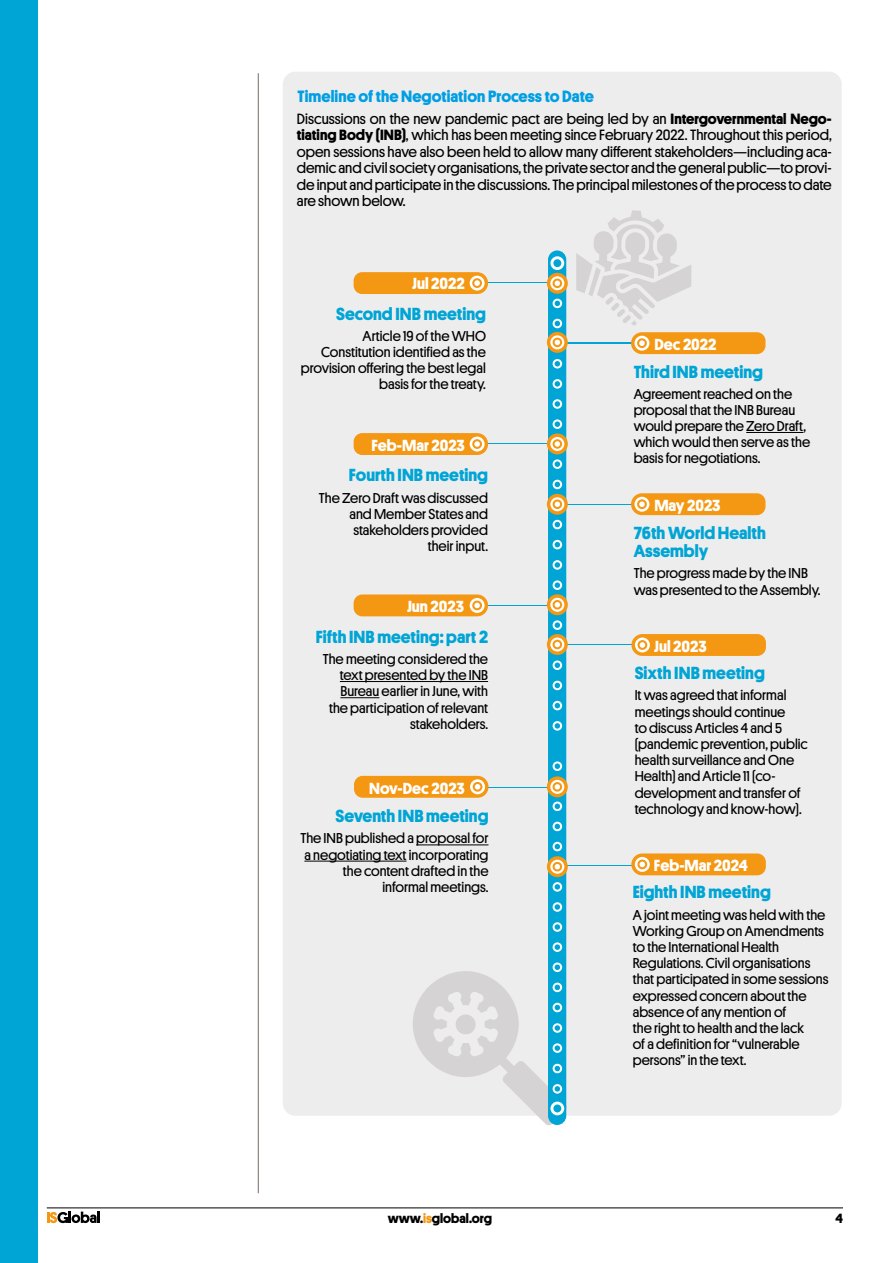
<style>
.page{position:relative;width:893px;height:1263px;background:#fff}
.page>*{position:absolute;margin:0;border:0;box-sizing:border-box;transform-origin:0 0}
.text_base{font:700 17.7px/18.8px "Platform";color:#00a5d5}
.text_base-2{font:700 16.5px "Platform";letter-spacing:.005em;color:#009fe3}
.text_base-3{font:700 16.2px "Platform";color:#fff}
.text_base-4{font:15px/16.5px "Platform";color:#000;text-align:justify}
.text_base-5{font:14.4px/16.2px "Platform";color:#000}
.t1{font:700 13.5px "Platform";color:#000}
.s1{font-weight:700}
.s2{color:#f49712}
</style>
<div class="page">
<svg style="left:47px;top:1211px;width:53px;height:12px"></svg>
<hr style="left:47px;top:1207px;width:796px;height:1px;background:#000">
<div style="left:283px;top:72px;width:559px;height:1044px;background:#eeedee;border-radius:13px"></div>
<svg style="left:576px;top:210px;width:115px;height:115px"></svg>
<hr style="left:557px;top:504px;width:93px;height:1px;background:#00a5d5">
<hr style="left:557px;top:343px;width:93px;height:1px;background:#00a5d5">
<hr style="left:557px;top:644px;width:93px;height:1px;background:#00a5d5">
<hr style="left:557px;top:865px;width:93px;height:1px;background:#00a5d5">
<div style="left:0;top:0;width:37px;height:1263px;background:#00a5d5"></div>
<hr style="left:258px;top:73px;width:1px;height:1120px;background:#867b77">
<svg style="left:631px;top:634px;width:135px;height:22px;background:#f49e24"></svg>
<svg style="left:631px;top:493px;width:134px;height:22px;background:#f49e24"></svg>
<svg style="left:631px;top:332px;width:134px;height:22px;background:#f49e23"></svg>
<hr style="left:746px;top:432px;width:57px;height:1px;background:#000">
<svg style="left:631px;top:853px;width:135px;height:22px;background:#f49f27"></svg>
<div style="left:548px;top:250px;width:18px;height:875px;background:#00a5d5;border-radius:9px"></div>
<hr style="left:472px;top:282px;width:76px;height:1px;background:#00a5d5">
<hr style="left:472px;top:605px;width:76px;height:1px;background:#00a5d5">
<hr style="left:472px;top:443px;width:76px;height:1px;background:#00a5d5">
<hr style="left:472px;top:787px;width:76px;height:1px;background:#00a5d5">
<svg style="left:553px;top:922px;width:9px;height:10px"></svg>
<svg style="left:553px;top:902px;width:9px;height:10px"></svg>
<svg style="left:553px;top:822px;width:9px;height:9px"></svg>
<svg style="left:553px;top:721px;width:9px;height:10px"></svg>
<svg style="left:553px;top:701px;width:9px;height:9px"></svg>
<svg style="left:553px;top:681px;width:9px;height:9px"></svg>
<svg style="left:553px;top:560px;width:9px;height:10px"></svg>
<svg style="left:553px;top:540px;width:9px;height:9px"></svg>
<svg style="left:553px;top:399px;width:9px;height:10px"></svg>
<svg style="left:553px;top:379px;width:9px;height:10px"></svg>
<svg style="left:553px;top:359px;width:9px;height:9px"></svg>
<svg style="left:547px;top:319px;width:21px;height:34px"></svg>
<svg style="left:547px;top:256px;width:21px;height:52px"></svg>
<svg style="left:547px;top:419px;width:21px;height:50px"></svg>
<svg style="left:547px;top:761px;width:21px;height:50px"></svg>
<svg style="left:547px;top:480px;width:21px;height:49px"></svg>
<svg style="left:547px;top:580px;width:21px;height:90px"></svg>
<svg style="left:547px;top:842px;width:21px;height:50px"></svg>
<svg style="left:354px;top:272px;width:134px;height:22px;background:#f49e23"></svg>
<hr style="left:340px;top:681px;width:148px;height:1px;background:#000">
<hr style="left:340px;top:697px;width:39px;height:1px;background:#000">
<svg style="left:354px;top:594px;width:134px;height:22px;background:#f49f26"></svg>
<svg style="left:354px;top:433px;width:134px;height:22px;background:#f49e22"></svg>
<hr style="left:416px;top:844px;width:72px;height:1px;background:#000">
<hr style="left:304px;top:861px;width:103px;height:1px;background:#000">
<svg style="left:354px;top:776px;width:134px;height:22px;background:#f49e24"></svg>
<svg style="left:413px;top:941px;width:154px;height:184px"></svg>
<p class="text_base-2" style="left:298px;top:84px;width:298px">Timeline of the Negotiation Process to Date</p>
<p class="text_base-4" style="left:297px;top:109px;width:536px">Discussions on the new pandemic pact are being led by an <span class="s1">Intergovernmental Nego&shy;tiating Body (INB)</span>, which has been meeting since February 2022. Throughout this period, open sessions have also been held to allow many different stakeholders—including aca&shy;demic and civil society organisations, the private sector and the general public—to provi&shy;de input and participate in the discussions. The principal milestones of the process to date are shown below.</p>
<p class="text_base-3" style="left:412px;top:272px;width:54px">Jul 2022</p>
<p class="text_base" style="left:336px;top:303px;width:151px">Second INB meeting</p>
<p class="text_base-5" style="left:301px;top:327px;width:187px;text-align:right">Article 19 of the WHO<br>Constitution identified as the provision offering the best legal basis for the treaty.</p>
<p class="text_base-3" style="left:371px;top:433px;width:95px">Feb-Mar 2023</p>
<p class="text_base" style="left:349px;top:465px;width:141px">Fourth INB meeting</p>
<p class="text_base-5" style="left:319px;top:488px;width:171px;text-align:right">The Zero Draft was discussed and Member States and stakeholders provided<br>their input.</p>
<p class="text_base-3" style="left:407px;top:595px;width:58px">Jun 2023</p>
<p class="text_base" style="left:316px;top:626px;width:174px">Fifth INB meeting: part 2</p>
<p class="text_base-5" style="left:323px;top:650px;width:167px;text-align:right">The meeting considered the text presented by the INB<br>Bureau earlier in June, with the participation of relevant stakeholders.</p>
<p class="text_base-3" style="left:369px;top:776px;width:97px">Nov-Dec 2023</p>
<p class="text_base" style="left:335px;top:806px;width:155px">Seventh INB meeting</p>
<p class="text_base-5" style="left:300px;top:829px;width:190px;text-align:right">The INB published a proposal for a negotiating text incorporating the content drafted in the informal meetings.</p>
<p class="text_base-3" style="left:654px;top:332px;width:64px">Dec 2022</p>
<p class="text_base" style="left:634px;top:361px;width:131px">Third INB meeting</p>
<p class="text_base-5" style="left:634px;top:385px;width:178px">Agreement reached on the proposal that the INB Bureau would prepare the Zero Draft, which would then serve as the basis for negotiations.</p>
<p class="text_base-3" style="left:654px;top:493px;width:68px">May 2023</p>
<p class="text_base" style="left:634px;top:522px;width:134px">76th World Health<br>Assembly</p>
<p class="text_base-5" style="left:634px;top:564px;width:188px">The progress made by the INB was presented to the Assembly.</p>
<p class="text_base-3" style="left:654px;top:634px;width:54px">Jul 2023</p>
<p class="text_base" style="left:635px;top:663px;width:132px">Sixth INB meeting</p>
<p class="text_base-5" style="left:635px;top:686px;width:175px">It was agreed that informal meetings should continue<br>to discuss Articles 4 and 5 (pandemic prevention, public health surveillance and One<br>Health) and Article 11 (co&shy;development and transfer of technology and know-how).</p>
<p class="text_base-3" style="left:654px;top:853px;width:96px">Feb-Mar 2024</p>
<p class="text_base" style="left:633px;top:882px;width:139px">Eighth INB meeting</p>
<p class="text_base-5" style="left:633px;top:905px;width:197px">A joint meeting was held with the<br>Working Group on Amendments to the International Health<br>Regulations. Civil organisations that participated in some sessions expressed concern about the absence of any mention of<br>the right to health and the lack<br>of a definition for “vulnerable persons” in the text.</p>
<p class="t1" style="left:388px;top:1208px;width:106px">www.<span class="s2">is</span>global.org</p>
<p class="t1" style="left:835px;top:1208px;width:9px">4</p>
</div>
